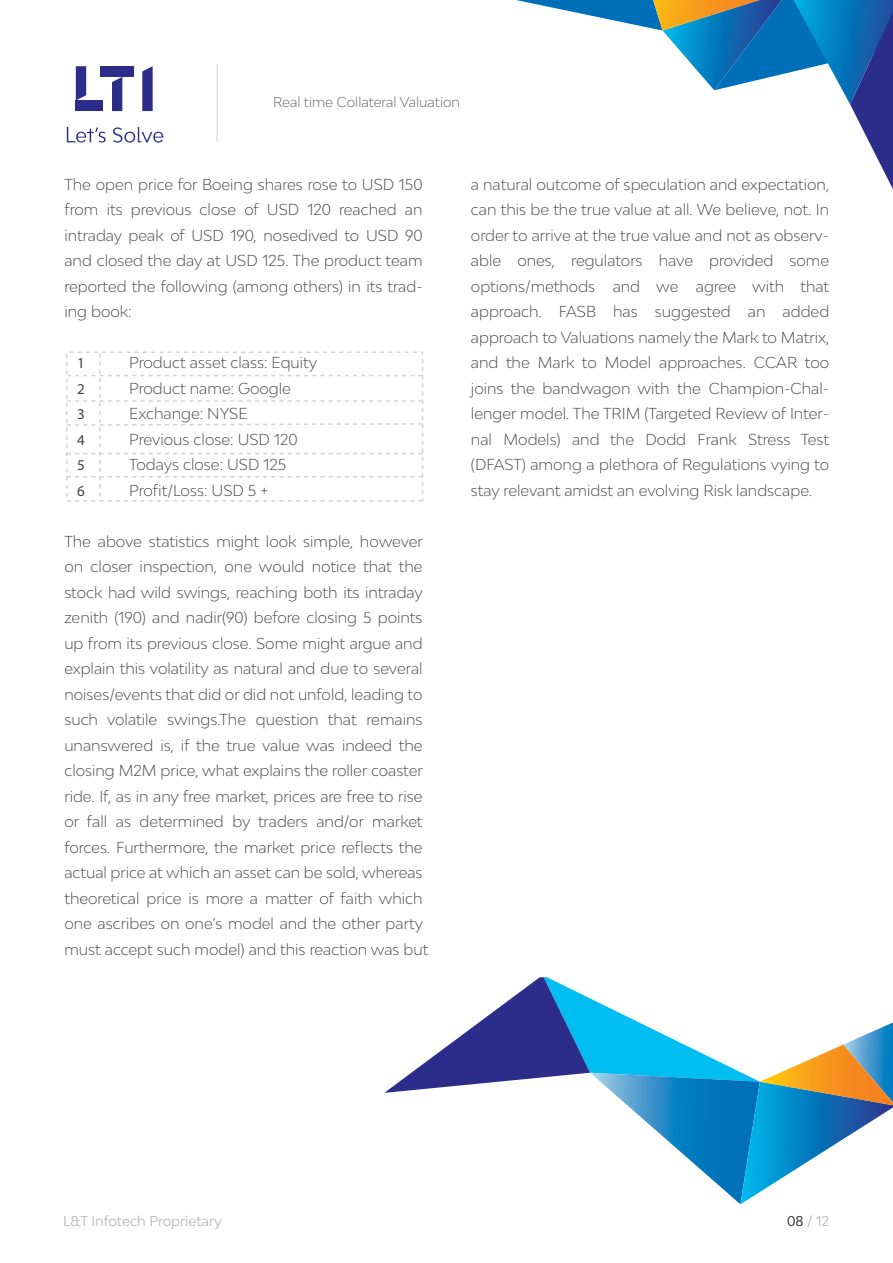
<style>
.page{position:relative;width:893px;height:1263px;background:#fff}
.page>*{position:absolute;margin:0;border:0;box-sizing:border-box;transform-origin:0 0}
.t1{font:300 15px/25.5px "Bw Modelica";color:#414042;text-align:justify}
.t2{font:15px "Myriad Pro";color:#414042}
.t3{font:300 13.5px "Bw Modelica";color:#5c5c5c}
.t4{font:13.5px "Bw Modelica";color:#b5b5b6}
.t5{font:13.5px "Bw Modelica";color:#b7b7b7}
.s1{color:#231f20}
</style>
<div class="page">
<hr style="left:217px;top:64px;width:1px;height:77px;background:#cfcfce">
<svg style="left:384px;top:977px;width:509px;height:227px"></svg>
<svg style="left:76px;top:66px;width:10px;height:34px"></svg>
<div style="left:76px;top:101px;width:27px;height:10px;background:#2c2d8b"></div>
<div style="left:101px;top:66px;width:33px;height:11px;background:#2c2d8b"></div>
<svg style="left:112px;top:77px;width:10px;height:34px"></svg>
<svg style="left:142px;top:66px;width:11px;height:45px"></svg>
<svg style="left:67px;top:127px;width:96px;height:16px"></svg>
<svg style="left:516px;top:0;width:377px;height:189px"></svg>
<svg style="left:66px;top:353px;width:358px;height:148px"></svg>
<p class="t3" style="left:273px;top:93px;width:188px">Real time Collateral Valuation</p>
<p class="t1" style="left:64px;top:171px;width:360px">The open price for Boeing shares rose to USD 150 from its previous close of USD 120 reached an intraday peak of USD 190, nosedived to USD 90 and closed the day at USD 125. The product team reported the following (among others) in its trad&shy;ing book:</p>
<p class="t2" style="left:77px;top:354px;width:9px">1</p>
<p class="t1" style="left:129px;top:350px;width:189px">Product asset class: Equity</p>
<p class="t2" style="left:77px;top:379px;width:9px">2</p>
<p class="t1" style="left:129px;top:375px;width:163px">Product name: Google</p>
<p class="t2" style="left:77px;top:405px;width:9px">3</p>
<p class="t1" style="left:129px;top:401px;width:120px">Exchange: NYSE</p>
<p class="t2" style="left:77px;top:430px;width:9px">4</p>
<p class="t1" style="left:129px;top:426px;width:170px">Previous close: USD 120</p>
<p class="t2" style="left:77px;top:456px;width:9px">5</p>
<p class="t1" style="left:129px;top:452px;width:158px">Todays close: USD 125</p>
<p class="t2" style="left:77px;top:481px;width:9px">6</p>
<p class="t1" style="left:129px;top:477px;width:140px">Profit/Loss: USD 5 +</p>
<p class="t1" style="left:64px;top:528px;width:366px;text-align:left">The above statistics might look simple, however on closer inspection, one would notice that the stock had wild swings, reaching both its intraday zenith (190) and nadir(90) before closing 5 points up from its previous close. Some might argue and explain this volatility as natural and due to several noises/events that did or did not unfold, leading to such volatile swings.The question that remains unanswered is, if the true value was indeed the closing M2M price, what explains the roller coaster ride. If, as in any free market, prices are free to rise or fall as determined by traders and/or market forces. Furthermore, the market price reflects the actual price at which an asset can be sold, whereas theoretical price is more a matter of faith which one ascribes on one’s model and the other party must accept such model) and this reaction was but</p>
<p class="t1" style="left:471px;top:171px;width:360px">a natural outcome of speculation and expectation, can this be the true value at all. We believe, not. In order to arrive at the true value and not as observ&shy;able ones, regulators have provided some options/methods and we agree with that approach. FASB has suggested an added approach to Valuations namely the Mark to Matrix, and the Mark to Model approaches. CCAR too joins the bandwagon with the Champion-Chal&shy;lenger model. The TRIM (Targeted Review of Inter&shy;nal Models) and the Dodd Frank Stress Test (DFAST) among a plethora of Regulations vying to stay relevant amidst an evolving Risk landscape.</p>
<p class="t4" style="left:63px;top:1212px;width:160px">L&amp;T Infotech Proprietary</p>
<p class="t5" style="left:787px;top:1212px;width:44px"><span class="s1">08</span> / 12</p>
</div>
